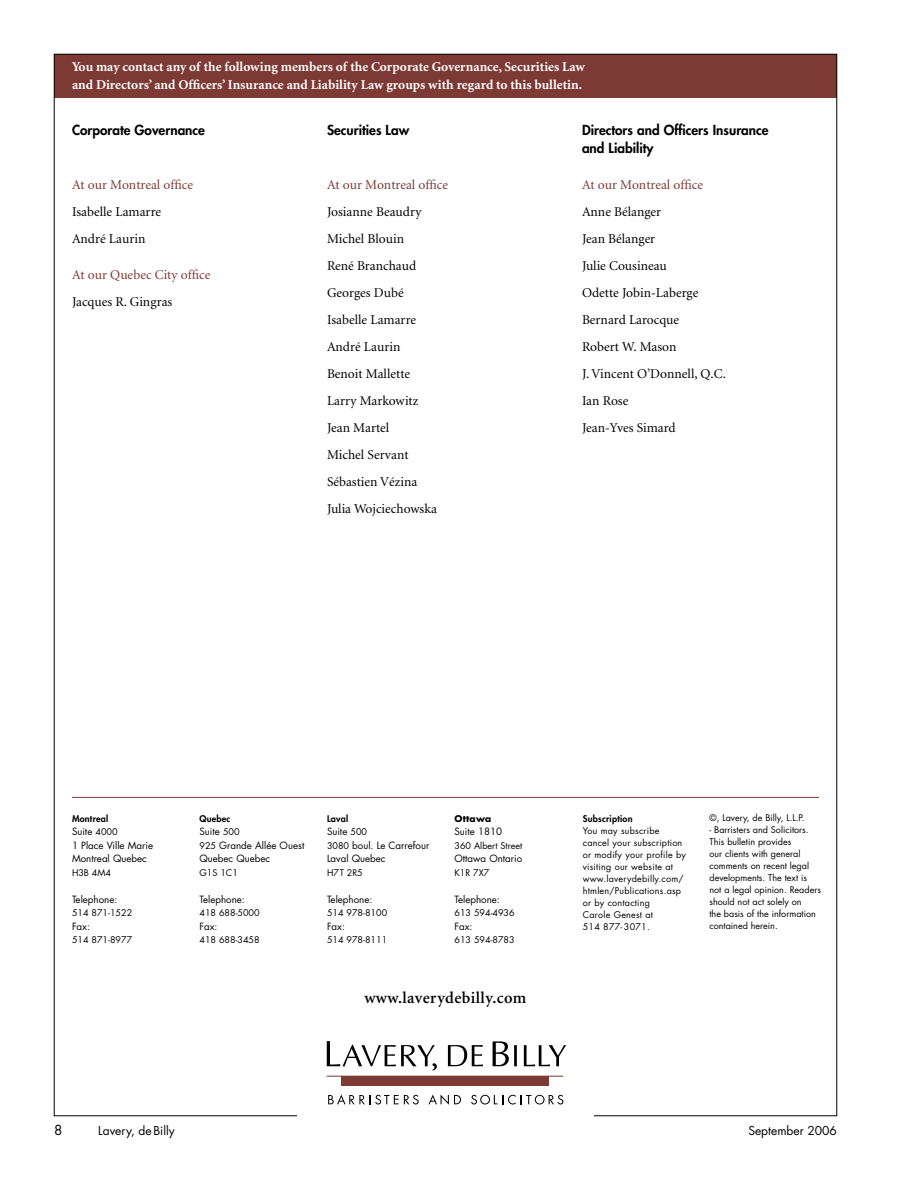
<style>
.page{position:relative;width:918px;height:1188px;background:#fff}
.page>*{position:absolute;margin:0;border:0;box-sizing:border-box;transform-origin:0 0}
.t1{font:600 16.5px "Minion";letter-spacing:.025em;color:#000}
.Texte_courant{font:13.5px "Minion";color:#000}
.Texte_courant-2{font:700 13.5px/18px "Minion";color:#fff}
.Texte_courant-3{font:13.5px "Minion";color:#7d3933}
.Texte_courant-4{font:800 13.5px/18px "Futura";color:#000}
.t2{font:13.5px "Futura";color:#000}
.t3{font:12px "Futura";color:#000}
.Adresses_et_références{font:9.75px "Futura";color:#000}
.Adresses_et_références-2{font:9px/12px "Futura";color:#000}
.Adresses_et_références-3{font:9px/12px "Futura";letter-spacing:.025em;color:#000}
.Adresses___villes{font:800 9px "Futura";letter-spacing:.025em;color:#000}
.Adresses___villes-2{font:700 9px "Futura";letter-spacing:.025em;color:#000}
.s1{font-size:9px}
</style>
<div class="page">
<div style="left:54px;top:54px;width:783px;height:44px;background:#7d3933"></div>
<svg style="left:327px;top:1041px;width:110px;height:30px"></svg>
<svg style="left:448px;top:1045px;width:35px;height:21px"></svg>
<svg style="left:493px;top:1041px;width:24px;height:25px"></svg>
<svg style="left:524px;top:1045px;width:42px;height:21px"></svg>
<hr style="left:327px;top:1076px;width:236px;height:1px;background:#7d3933">
<div style="left:341px;top:1076px;width:207px;height:9px;background:#7d3933"></div>
<svg style="left:328px;top:1095px;width:91px;height:10px"></svg>
<svg style="left:428px;top:1095px;width:33px;height:10px"></svg>
<svg style="left:471px;top:1095px;width:26px;height:10px"></svg>
<svg style="left:503px;top:1095px;width:60px;height:10px"></svg>
<hr style="left:72px;top:797px;width:747px;height:1px;background:#7d3933">
<p class="Texte_courant-2" style="left:72px;top:58px;width:515px">You may contact any of the following members of the Corporate Governance, Securities Law and Directors’ and Officers’ Insurance and Liability Law groups with regard to this bulletin.</p>
<p class="Texte_courant-4" style="left:72px;top:121px;width:135px">Corporate Governance</p>
<p class="Texte_courant-4" style="left:582px;top:121px;width:188px">Directors and Officers Insurance and Liability</p>
<p class="Texte_courant-3" style="left:582px;top:178px;width:123px">At our Montreal office</p>
<p class="Texte_courant" style="left:582px;top:205px;width:81px">Anne Bélanger</p>
<p class="Texte_courant" style="left:582px;top:232px;width:75px">Jean Bélanger</p>
<p class="Texte_courant" style="left:582px;top:259px;width:86px">Julie Cousineau</p>
<p class="Texte_courant" style="left:582px;top:286px;width:118px">Odette Jobin-Laberge</p>
<p class="Texte_courant" style="left:582px;top:313px;width:99px">Bernard Larocque</p>
<p class="Texte_courant" style="left:582px;top:340px;width:96px">Robert W. Mason</p>
<p class="Texte_courant" style="left:582px;top:367px;width:145px">J. Vincent O’Donnell, Q.C.</p>
<p class="Texte_courant" style="left:582px;top:394px;width:48px">Ian Rose</p>
<p class="Texte_courant" style="left:582px;top:421px;width:95px">Jean-Yves Simard</p>
<p class="Texte_courant-4" style="left:327px;top:121px;width:84px">Securities Law</p>
<p class="Texte_courant-3" style="left:72px;top:178px;width:123px">At our Montreal office</p>
<p class="Texte_courant" style="left:72px;top:205px;width:91px">Isabelle Lamarre</p>
<p class="Texte_courant" style="left:72px;top:232px;width:75px">André Laurin</p>
<p class="Texte_courant-3" style="left:72px;top:268px;width:140px">At our Quebec City office</p>
<p class="Texte_courant" style="left:72px;top:295px;width:102px">Jacques R. Gingras</p>
<p class="Texte_courant-3" style="left:327px;top:178px;width:123px">At our Montreal office</p>
<p class="Texte_courant" style="left:327px;top:205px;width:96px">Josianne Beaudry</p>
<p class="Texte_courant" style="left:327px;top:232px;width:79px">Michel Blouin</p>
<p class="Texte_courant" style="left:327px;top:259px;width:91px">René Branchaud</p>
<p class="Texte_courant" style="left:327px;top:286px;width:78px">Georges Dubé</p>
<p class="Texte_courant" style="left:327px;top:313px;width:91px">Isabelle Lamarre</p>
<p class="Texte_courant" style="left:327px;top:340px;width:75px">André Laurin</p>
<p class="Texte_courant" style="left:327px;top:367px;width:85px">Benoit Mallette</p>
<p class="Texte_courant" style="left:327px;top:394px;width:93px">Larry Markowitz</p>
<p class="Texte_courant" style="left:327px;top:421px;width:64px">Jean Martel</p>
<p class="Texte_courant" style="left:327px;top:448px;width:83px">Michel Servant</p>
<p class="Texte_courant" style="left:327px;top:475px;width:92px">Sébastien Vézina</p>
<p class="Texte_courant" style="left:327px;top:502px;width:111px">Julia Wojciechowska</p>
<p class="Adresses___villes" style="left:72px;top:813px;width:38px">Montreal</p>
<p class="Adresses_et_références" style="left:72px;top:825px;width:47px">Suite <span class="s1">4000</span></p>
<p class="Adresses_et_références" style="left:72px;top:839px;width:83px">1 Place Ville Marie</p>
<p class="Adresses_et_références" style="left:72px;top:852px;width:76px">Montreal Quebec</p>
<p class="Adresses_et_références-2" style="left:72px;top:866px;width:41px">H3B 4M4</p>
<p class="Adresses_et_références" style="left:72px;top:893px;width:47px">Telephone:</p>
<p class="Adresses_et_références-2" style="left:72px;top:907px;width:62px">514 871-1522</p>
<p class="Adresses_et_références" style="left:72px;top:920px;width:20px">Fax:</p>
<p class="Adresses_et_références-2" style="left:72px;top:934px;width:62px">514 871-8977</p>
<p class="Adresses___villes" style="left:200px;top:813px;width:32px">Quebec</p>
<p class="Adresses_et_références" style="left:200px;top:825px;width:42px">Suite <span class="s1">500</span></p>
<p class="Adresses_et_références" style="left:200px;top:839px;width:106px"><span class="s1">925</span> Grande Allée Ouest</p>
<p class="Adresses_et_références" style="left:200px;top:852px;width:72px">Quebec Quebec</p>
<p class="Adresses_et_références-2" style="left:200px;top:866px;width:40px">G1S 1C1</p>
<p class="Adresses_et_références" style="left:200px;top:893px;width:47px">Telephone:</p>
<p class="Adresses_et_références-2" style="left:200px;top:907px;width:62px">418 688-5000</p>
<p class="Adresses_et_références" style="left:200px;top:920px;width:20px">Fax:</p>
<p class="Adresses_et_références-2" style="left:200px;top:934px;width:62px">418 688-3458</p>
<p class="Adresses___villes" style="left:327px;top:813px;width:23px">Laval</p>
<p class="Adresses_et_références" style="left:327px;top:825px;width:42px">Suite <span class="s1">500</span></p>
<p class="Adresses_et_références" style="left:327px;top:839px;width:104px"><span class="s1">3080</span> boul. Le Carrefour</p>
<p class="Adresses_et_références" style="left:327px;top:852px;width:60px">Laval Quebec</p>
<p class="Adresses_et_références-2" style="left:327px;top:866px;width:37px">H7T 2R5</p>
<p class="Adresses_et_références" style="left:327px;top:893px;width:47px">Telephone:</p>
<p class="Adresses_et_références-2" style="left:327px;top:907px;width:62px">514 978-8100</p>
<p class="Adresses_et_références" style="left:327px;top:920px;width:20px">Fax:</p>
<p class="Adresses_et_références-2" style="left:327px;top:934px;width:62px">514 978-8111</p>
<p class="Adresses___villes-2" style="left:454px;top:812px;width:38px">Ottawa</p>
<p class="Adresses_et_références" style="left:454px;top:825px;width:49px">Suite 1810</p>
<p class="Adresses_et_références-2" style="left:454px;top:839px;width:69px">360 Albert Street</p>
<p class="Adresses_et_références" style="left:454px;top:852px;width:69px">Ottawa Ontario</p>
<p class="Adresses_et_références-2" style="left:454px;top:866px;width:36px">K1R 7X7</p>
<p class="Adresses_et_références" style="left:454px;top:893px;width:47px">Telephone:</p>
<p class="Adresses_et_références-2" style="left:454px;top:907px;width:62px">613 594-4936</p>
<p class="Adresses_et_références" style="left:454px;top:920px;width:20px">Fax:</p>
<p class="Adresses_et_références-2" style="left:454px;top:934px;width:62px">613 594-8783</p>
<p class="t1" style="left:364px;top:989px;width:164px">www.laverydebilly.com</p>
<p class="Adresses___villes" style="left:583px;top:813px;width:51px">Subscription</p>
<p class="Adresses_et_références-3" style="left:583px;top:824px;width:105px">You may subscribe cancel your subscription or modify your profile by visiting our website at www.laverydebilly.com/ htmlen/Publications.asp or by contacting<br>Carole Genest at<br>514 877- 3071.</p>
<p class="Adresses_et_références-2" style="left:710px;top:812px;width:97px">©, Lavery, de Billy, L.L.P.</p>
<p class="Adresses_et_références-2" style="left:710px;top:824px;width:113px">- Barristers and Solicitors.<br>This bulletin provides<br>our clients with general comments on recent legal developments. The text is not a legal opinion. Readers should not act solely on<br>the basis of the information contained herein.</p>
<p class="t2" style="left:54px;top:1122px;width:10px">8</p>
<p class="t3" style="left:98px;top:1123px;width:78px">Lavery, de Billy</p>
<p class="t3" style="left:748px;top:1123px;width:90px">September 2006</p>
</div>
